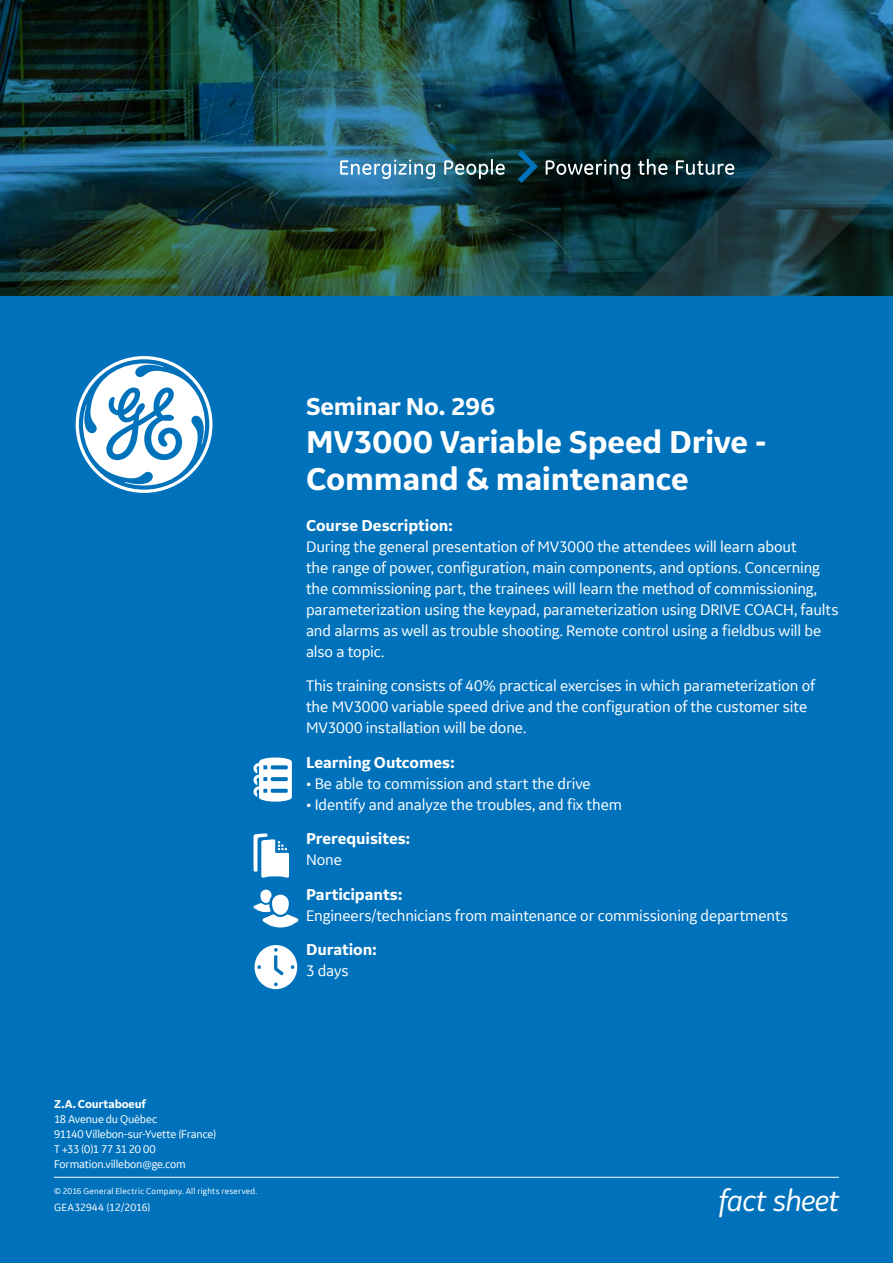
<style>
.page{position:relative;width:893px;height:1263px;background:#fff}
.page>*{position:absolute;margin:0;border:0;box-sizing:border-box;transform-origin:0 0}
.t1{font:700 33px/37.5px "GE Inspira Sans";letter-spacing:-.01em;color:#fff}
.t2{font:italic 31.5px "GE Inspira Sans";letter-spacing:-.025em;color:#fff}
.t3{font:700 25.5px "GE Inspira Sans";letter-spacing:-.015em;color:#fff}
.t4{font:16.5px/21px "GE Inspira Sans";letter-spacing:-.01em;color:#fff}
.t5{font:700 16.5px "GE Inspira Sans";letter-spacing:-.005em;color:#fff}
.t6{font:12px/15px "GE Inspira Sans";letter-spacing:-.015em;color:#fff}
.t7{font:700 12px "GE Inspira Sans";letter-spacing:-.015em;color:#fff}
.t8{font:11.25px "GE Inspira Sans";letter-spacing:.01em;color:#fff}
.t9{font:9px "GE Inspira Sans";letter-spacing:.02em;color:#fff}
</style>
<div class="page">
<img style="left:0;top:0;width:538px;height:297px">
<svg style="left:538px;top:0;width:355px;height:297px;background:#143a46"></svg>
<div style="left:0;top:297px;width:893px;height:966px;background:#0072bc"></div>
<hr style="left:54px;top:1177px;width:785px;height:1px;background:#fff">
<svg style="left:253px;top:757px;width:39px;height:45px"></svg>
<svg style="left:253px;top:833px;width:36px;height:44px"></svg>
<svg style="left:253px;top:889px;width:46px;height:38px"></svg>
<svg style="left:254px;top:945px;width:44px;height:45px"></svg>
<svg style="left:340px;top:150px;width:394px;height:33px;background:#2e5460"></svg>
<svg style="left:76px;top:356px;width:136px;height:137px"></svg>
<p class="t7" style="left:54px;top:1097px;width:93px">Z.A. Courtaboeuf</p>
<p class="t6" style="left:54px;top:1111px;width:164px">18 Avenue du Quèbec<br>91140 Villebon-sur-Yvette (France)<br>T +33 (0)1 77 31 20 00<br>Formation.villebon@ge.com</p>
<p class="t9" style="left:54px;top:1186px;width:205px">© 2016 General Electric Company. All rights reserved.</p>
<p class="t8" style="left:54px;top:1200px;width:98px">GEA32944 (12/2016)</p>
<h3 class="t3" style="left:306px;top:391px;width:191px">Seminar No. 296</h3>
<h1 class="t1" style="left:306px;top:422px;width:462px">MV3000 Variable Speed Drive -<br>Command &amp; maintenance</h1>
<p class="t5" style="left:306px;top:515px;width:149px">Course Description:</p>
<p class="t4" style="left:306px;top:535px;width:534px">During the general presentation of MV3000 the attendees will learn about<br>the range of power, configuration, main components, and options. Concerning the commissioning part, the trainees will learn the method of commissioning, parameterization using the keypad, parameterization using DRIVE COACH, faults and alarms as well as trouble shooting. Remote control using a fieldbus will be also a topic.</p>
<p class="t4" style="left:306px;top:675px;width:510px">This training consists of 40% practical exercises in which parameterization of the MV3000 variable speed drive and the configuration of the customer site<br>MV3000 installation will be done.</p>
<p class="t5" style="left:306px;top:752px;width:150px">Learning Outcomes:</p>
<p class="t4" style="left:306px;top:772px;width:286px">• Be able to commission and start the drive</p>
<p class="t4" style="left:306px;top:793px;width:318px">• Identify and analyze the troubles, and fix them</p>
<p class="t5" style="left:306px;top:829px;width:106px">Prerequisites:</p>
<p class="t4" style="left:306px;top:849px;width:37px">None</p>
<p class="t5" style="left:306px;top:884px;width:98px">Participants:</p>
<p class="t4" style="left:306px;top:904px;width:483px">Engineers/technicians from maintenance or commissioning departments</p>
<p class="t5" style="left:306px;top:940px;width:72px">Duration:</p>
<p class="t4" style="left:306px;top:960px;width:44px">3 days</p>
<h2 class="t2" style="left:719px;top:1181px;width:122px">fact sheet</h2>
</div>
